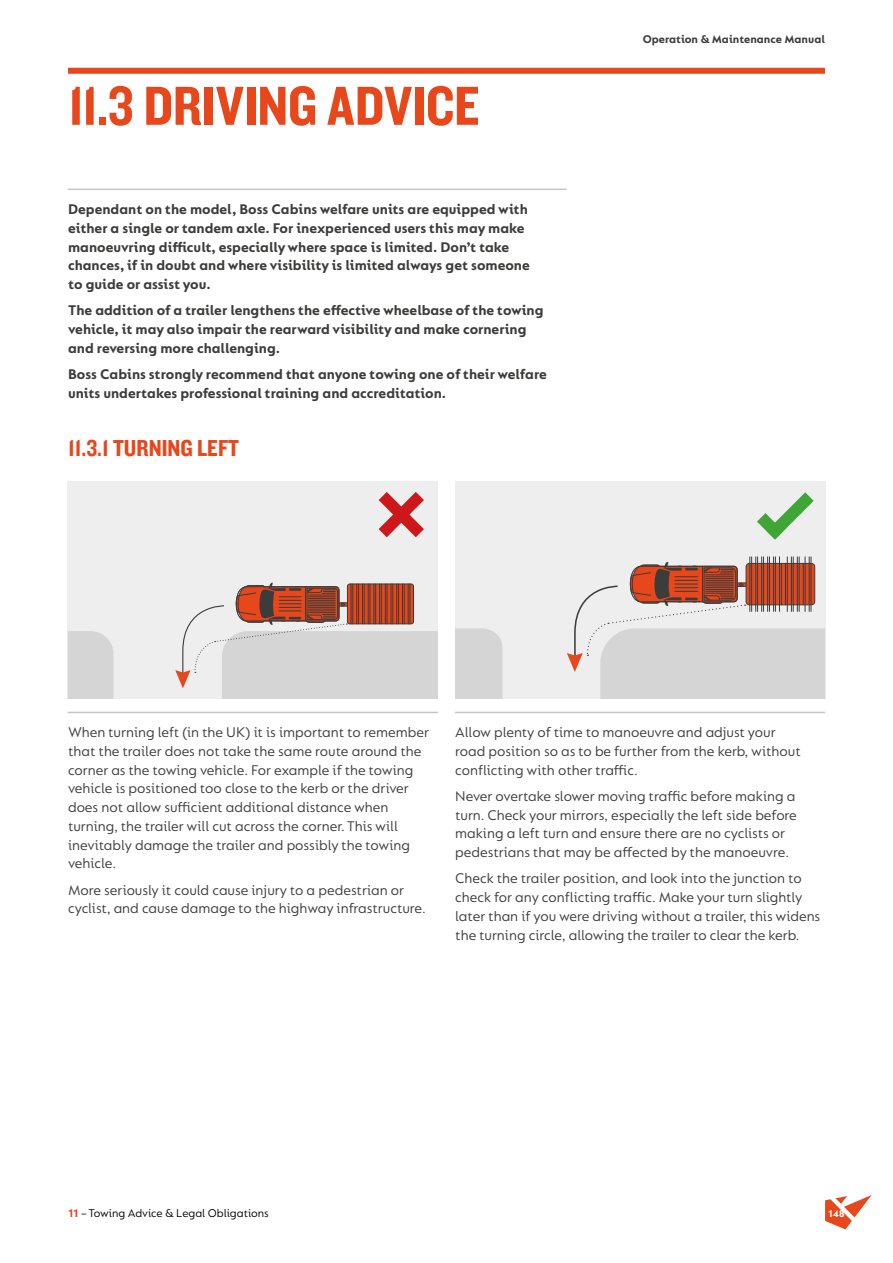
<style>
.page{position:relative;width:893px;height:1263px;background:#fff}
.page>*{position:absolute;margin:0;border:0;box-sizing:border-box;transform-origin:0 0}
.t1{font:57px "Knockout HTF50 Welterweight";letter-spacing:-.005em;color:#e8461b}
.t2{font:24px "Knockout HTF50 Welterweight";color:#e8461b}
.t3{font:15px/18.8px "FS Lucas";color:#3c3c3b}
.t4{font:700 15px/18.8px "FS Lucas";color:#3c3c3b}
.t5{font:12px "FS Lucas";color:#000}
.t6{font:700 12px "FS Lucas";color:#3c3c3b}
.t7{font:700 10.5px "FS Lucas";color:#fff}
.s1{font-weight:700;color:#e8461b}
</style>
<div class="page">
<div style="left:68px;top:68px;width:757px;height:6px;background:#e8461b"></div>
<div style="left:68px;top:481px;width:370px;height:218px;background:#eee"></div>
<div style="left:68px;top:631px;width:46px;height:68px;background:#d5d5d5"></div>
<svg style="left:379px;top:492px;width:45px;height:45px"></svg>
<svg style="left:175px;top:582px;width:263px;height:117px"></svg>
<div style="left:455px;top:481px;width:370px;height:218px;background:#eee"></div>
<hr style="left:750px;top:557px;width:1px;height:54px;background:#3c3c3b">
<hr style="left:773px;top:557px;width:1px;height:54px;background:#3c3c3b">
<hr style="left:797px;top:557px;width:1px;height:54px;background:#3c3c3b">
<hr style="left:755px;top:557px;width:1px;height:54px;background:#3c3c3b">
<hr style="left:779px;top:557px;width:1px;height:54px;background:#3c3c3b">
<hr style="left:761px;top:557px;width:1px;height:54px;background:#3c3c3b">
<hr style="left:809px;top:557px;width:1px;height:54px;background:#3c3c3b">
<hr style="left:767px;top:557px;width:1px;height:54px;background:#3c3c3b">
<hr style="left:791px;top:557px;width:1px;height:54px;background:#3c3c3b">
<hr style="left:751px;top:557px;width:1px;height:54px;background:#3c3c3b">
<hr style="left:775px;top:557px;width:1px;height:54px;background:#3c3c3b">
<hr style="left:799px;top:557px;width:1px;height:54px;background:#3c3c3b">
<hr style="left:757px;top:557px;width:1px;height:54px;background:#3c3c3b">
<hr style="left:805px;top:557px;width:1px;height:54px;background:#3c3c3b">
<hr style="left:763px;top:557px;width:1px;height:54px;background:#3c3c3b">
<hr style="left:787px;top:557px;width:1px;height:54px;background:#3c3c3b">
<hr style="left:811px;top:557px;width:1px;height:54px;background:#3c3c3b">
<hr style="left:769px;top:557px;width:1px;height:54px;background:#3c3c3b">
<hr style="left:793px;top:557px;width:1px;height:54px;background:#3c3c3b">
<div style="left:455px;top:628px;width:48px;height:71px;background:#d5d5d5"></div>
<svg style="left:757px;top:492px;width:57px;height:47px"></svg>
<svg style="left:567px;top:561px;width:258px;height:138px"></svg>
<hr style="left:68px;top:189px;width:499px;height:1px;background:#c6c6c6">
<hr style="left:68px;top:712px;width:370px;height:1px;background:#c6c6c6">
<hr style="left:455px;top:712px;width:370px;height:1px;background:#c6c6c6">
<svg style="left:825px;top:1195px;width:47px;height:34px"></svg>
<h1 class="t1" style="left:68px;top:76px;width:413px">11.3 DRIVING ADVICE</h1>
<p class="t4" style="left:68px;top:200px;width:463px">Dependant on the model, Boss Cabins welfare units are equipped with either a single or tandem axle. For inexperienced users this may make manoeuvring difficult, especially where space is limited. Don’t take chances, if in doubt and where visibility is limited always get someone to guide or assist you.</p>
<p class="t4" style="left:68px;top:301px;width:477px">The addition of a trailer lengthens the effective wheelbase of the towing vehicle, it may also impair the rearward visibility and make cornering and reversing more challenging.</p>
<p class="t4" style="left:68px;top:365px;width:480px">Boss Cabins strongly recommend that anyone towing one of their welfare units undertakes professional training and accreditation.</p>
<h2 class="t2" style="left:68px;top:435px;width:173px">11.3.1 TURNING LEFT</h2>
<p class="t6" style="left:643px;top:32px;width:184px">Operation &amp; Maintenance Manual</p>
<p class="t3" style="left:68px;top:722px;width:362px">When turning left (in the UK) it is important to remember that the trailer does not take the same route around the corner as the towing vehicle. For example if the towing vehicle is positioned too close to the kerb or the driver does not allow sufficient additional distance when turning, the trailer will cut across the corner. This will inevitably damage the trailer and possibly the towing vehicle.</p>
<p class="t3" style="left:68px;top:880px;width:359px">More seriously it could cause injury to a pedestrian or cyclist, and cause damage to the highway infrastructure.</p>
<p class="t3" style="left:455px;top:722px;width:347px">Allow plenty of time to manoeuvre and adjust your road position so as to be further from the kerb, without conflicting with other traffic.</p>
<p class="t3" style="left:455px;top:786px;width:343px">Never overtake slower moving traffic before making a turn. Check your mirrors, especially the left side before making a left turn and ensure there are no cyclists or pedestrians that may be affected by the manoeuvre.</p>
<p class="t3" style="left:455px;top:869px;width:366px">Check the trailer position, and look into the junction to check for any conflicting traffic. Make your turn slightly later than if you were driving without a trailer, this widens the turning circle, allowing the trailer to clear the kerb.</p>
<p class="t5" style="left:68px;top:1206px;width:202px"><span class="s1">11</span> – Towing Advice &amp; Legal Obligations</p>
<p class="t7" style="left:828px;top:1207px;width:18px">148</p>
</div>
